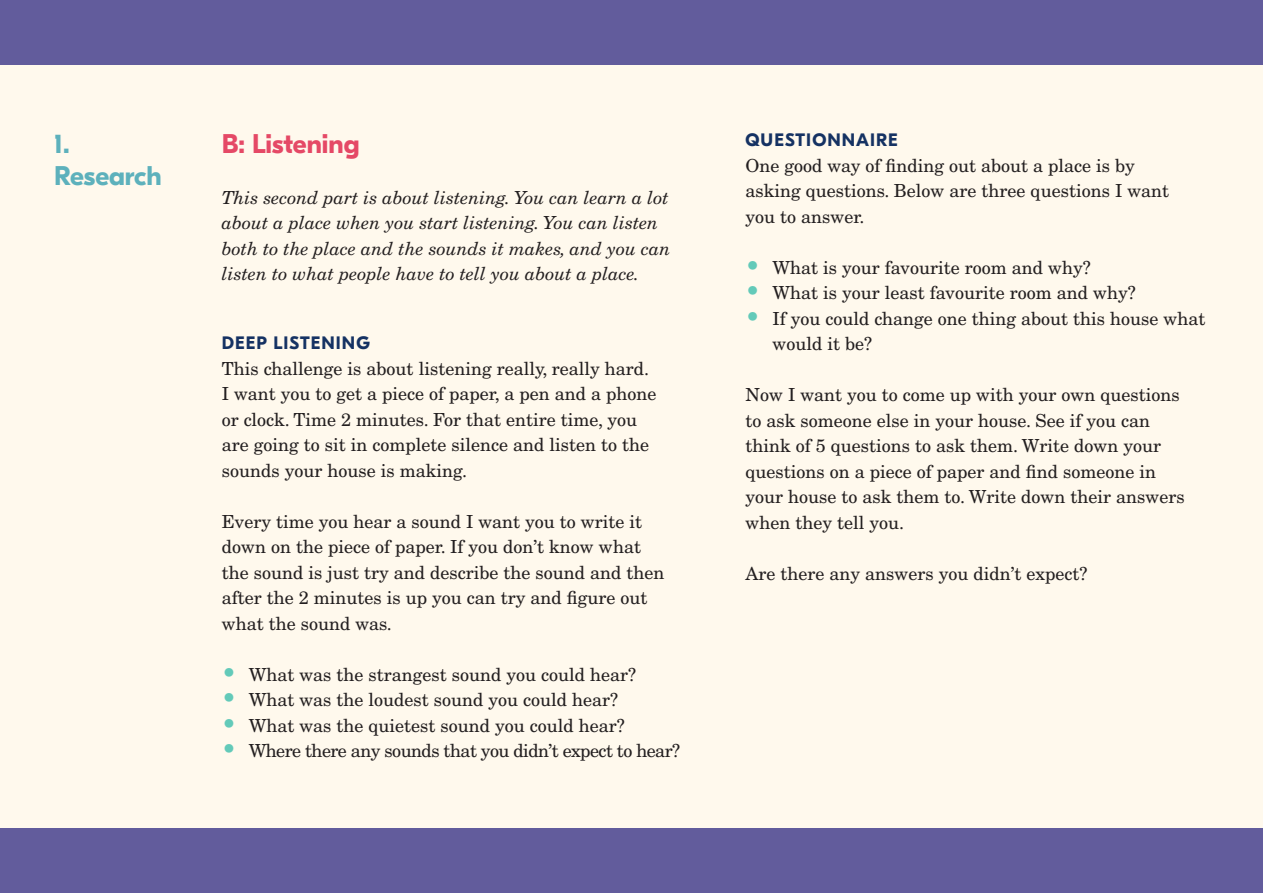
<style>
.page{position:relative;width:1263px;height:893px;background:#fff9ed}
.page>*{position:absolute;margin:0;border:0;box-sizing:border-box;transform-origin:0 0}
.t1{font:700 27px "GT Eesti Pro Display";color:#e54966}
.t2{font:700 27px "GT Eesti Pro Display";color:#5db1bc}
.t3{font:18px/25.5px "New Century Schlbk LT Std";color:#231f20}
.t4{font:italic 18px/25.5px "New Century Schlbk LT Std";color:#231f20}
.t5{font:18px "New Century Schlbk LT Std";letter-spacing:-.03em;color:#231f20}
.t6{font:700 18px "GT Eesti Pro Display";letter-spacing:.06em;color:#153263}
.s1{font-size:24px;color:#63cab9}
</style>
<div class="page">
<div style="left:0;top:0;width:1263px;height:65px;background:#625c9c"></div>
<div style="left:0;top:828px;width:1263px;height:65px;background:#625c9c"></div>
<p class="t2" style="left:54px;top:128px;width:17px">1.</p>
<p class="t2" style="left:54px;top:161px;width:109px">Research</p>
<p class="t1" style="left:222px;top:128px;width:139px">B: Listening</p>
<p class="t4" style="left:222px;top:185px;width:450px">This second part is about listening. You can learn a lot about a place when you start listening. You can listen both to the place and the sounds it makes, and you can listen to what people have to tell you about a place.</p>
<p class="t6" style="left:222px;top:333px;width:150px">DEEP LISTENING</p>
<p class="t3" style="left:222px;top:355px;width:429px">This challenge is about listening really, really hard.</p>
<p class="t3" style="left:222px;top:381px;width:436px">I want you to get a piece of paper, a pen and a phone or clock. Time 2 minutes. For that entire time, you are going to sit in complete silence and listen to the sounds your house is making.</p>
<p class="t3" style="left:222px;top:508px;width:444px">Every time you hear a sound I want you to write it down on the piece of paper. If you don’t know what the sound is just try and describe the sound and then after the 2 minutes is up you can try and figure out what the sound was.</p>
<p class="t3" style="left:222px;top:661px;width:416px"><span class="s1">•</span> What was the strangest sound you could hear?</p>
<p class="t3" style="left:222px;top:687px;width:398px"><span class="s1">•</span> What was the loudest sound you could hear?</p>
<p class="t3" style="left:222px;top:712px;width:405px"><span class="s1">•</span> What was the quietest sound you could hear?</p>
<p class="t5" style="left:222px;top:740px;width:460px"><span class="s1">•</span> Where there any sounds that you didn’t expect to hear?</p>
<p class="t6" style="left:745px;top:130px;width:154px">QUESTIONNAIRE</p>
<p class="t3" style="left:745px;top:152px;width:425px">One good way of finding out about a place is by asking questions. Below are three questions I want you to answer.</p>
<p class="t3" style="left:745px;top:254px;width:347px"><span class="s1">•</span> What is your favourite room and why?</p>
<p class="t3" style="left:745px;top:280px;width:392px"><span class="s1">•</span> What is your least favourite room and why?</p>
<p class="t3" style="left:772px;top:305px;width:435px;text-indent:-27px"><span class="s1">•</span> If you could change one thing about this house what would it be?</p>
<p class="t3" style="left:745px;top:382px;width:441px">Now I want you to come up with your own questions to ask someone else in your house. See if you can think of 5 questions to ask them. Write down your questions on a piece of paper and find someone in your house to ask them to. Write down their answers when they tell you.</p>
<p class="t3" style="left:745px;top:560px;width:344px">Are there any answers you didn’t expect?</p>
</div>
